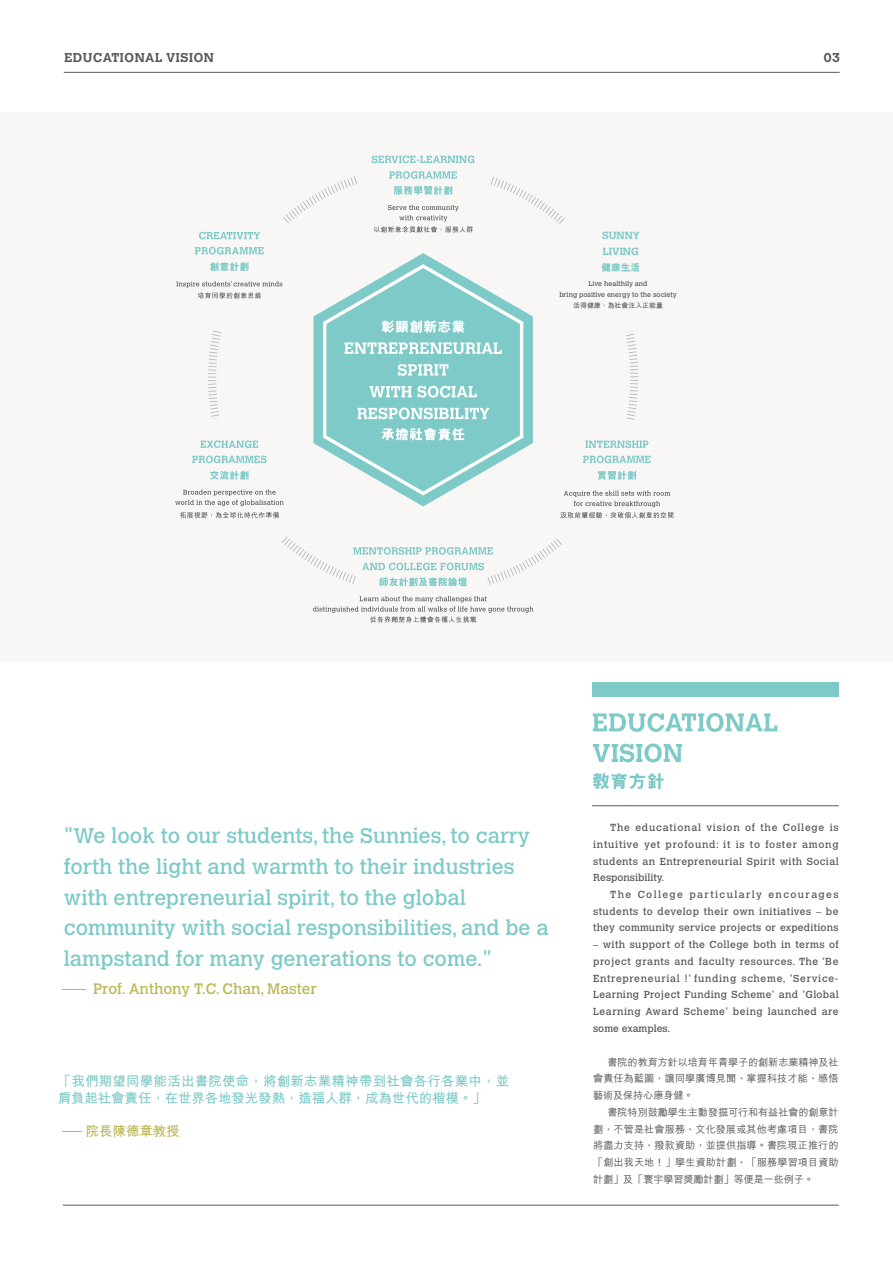
<style>
.page{position:relative;width:893px;height:1263px;background:#fff}
.page>*{position:absolute;margin:0;border:0;box-sizing:border-box;transform-origin:0 0}
.t1{font:21px/30.8px "Calvert MT Std";color:#7dcac8}
.t2{font:15px "Calvert MT Std";color:#bcb754}
.t3{font:700 13.5px/16.8px "M Hei HK";letter-spacing:.015em;color:#7dcac8}
.t4{font:700 13.5px "M Hei HK";letter-spacing:-.01em;color:#bcb754}
.t5{font:700 12.75px "Calvert MT Std";letter-spacing:.05em;color:#595757}
.t6{font:700 10.35px/15.8px "Calvert MT Std";color:#7dcac8}
.t7{font:10.2px/16.8px "Calvert";letter-spacing:.02em;color:#595757;text-align:justify}
.t8{font:500 10.2px/16.8px "M Hei HK";letter-spacing:.01em;color:#595757;text-align:justify}
.t9{font:800 9.75px "M Hei HK";color:#7dcac8}
.t10{font:6.9px/10.4px "Calvert MT Std";color:#595757;text-align:center}
.t11{font:700 6.9px "M Hei HK";color:#595757}
</style>
<div class="page">
<div style="left:0;top:112px;width:893px;height:550px;background:#f8f7f5"></div>
<svg style="left:593px;top:773px;width:71px;height:16px"></svg>
<svg style="left:593px;top:743px;width:89px;height:19px"></svg>
<svg style="left:593px;top:713px;width:184px;height:19px"></svg>
<div style="left:592px;top:682px;width:247px;height:15px;background:#7dcac8"></div>
<hr style="left:592px;top:805px;width:247px;height:1px;background:#595757">
<hr style="left:63px;top:1205px;width:776px;height:1px;background:#595757">
<svg style="left:63px;top:1131px;width:19px;height:1px"></svg>
<svg style="left:313px;top:253px;width:220px;height:253px"></svg>
<svg style="left:176px;top:281px;width:106px;height:18px"></svg>
<svg style="left:210px;top:262px;width:38px;height:9px"></svg>
<svg style="left:195px;top:247px;width:69px;height:8px"></svg>
<svg style="left:199px;top:232px;width:61px;height:7px"></svg>
<svg style="left:560px;top:491px;width:113px;height:27px"></svg>
<svg style="left:598px;top:471px;width:38px;height:9px"></svg>
<svg style="left:583px;top:455px;width:68px;height:8px"></svg>
<svg style="left:585px;top:440px;width:63px;height:8px"></svg>
<svg style="left:394px;top:186px;width:58px;height:9px"></svg>
<svg style="left:389px;top:171px;width:68px;height:8px"></svg>
<svg style="left:372px;top:156px;width:102px;height:7px"></svg>
<svg style="left:374px;top:205px;width:99px;height:28px"></svg>
<svg style="left:210px;top:471px;width:38px;height:9px"></svg>
<svg style="left:192px;top:455px;width:75px;height:8px"></svg>
<svg style="left:200px;top:440px;width:58px;height:8px"></svg>
<svg style="left:180px;top:512px;width:99px;height:6px"></svg>
<svg style="left:175px;top:489px;width:109px;height:17px"></svg>
<svg style="left:283px;top:176px;width:75px;height:47px"></svg>
<svg style="left:208px;top:330px;width:13px;height:90px"></svg>
<svg style="left:282px;top:536px;width:280px;height:87px"></svg>
<svg style="left:626px;top:331px;width:13px;height:89px"></svg>
<svg style="left:490px;top:177px;width:75px;height:48px"></svg>
<svg style="left:321px;top:262px;width:205px;height:235px"></svg>
<svg style="left:63px;top:989px;width:23px;height:1px"></svg>
<hr style="left:64px;top:72px;width:776px;height:1px;background:#595757">
<p class="t5" style="left:64px;top:49px;width:151px">EDUCATIONAL VISION</p>
<p class="t5" style="left:824px;top:49px;width:18px">03</p>
<p class="t6" style="left:602px;top:228px;width:39px">SUNNY<br>LIVING</p>
<p class="t9" style="left:601px;top:263px;width:40px">健康生活</p>
<p class="t10" style="left:559px;top:279px;width:119px">Live healthily and<br>bring positive energy to the society</p>
<p class="t11" style="left:573px;top:301px;width:91px">活得健康，為社會注入正能量</p>
<h1 class="t1" style="left:64px;top:820px;width:486px">"We look to our students, the Sunnies, to carry forth the light and warmth to their industries with entrepreneurial spirit, to the global community with social responsibilities, and be a lampstand for many generations to come."</h1>
<h2 class="t2" style="left:93px;top:980px;width:225px">Prof. Anthony T.C. Chan, Master</h2>
<h3 class="t3" style="left:58px;top:1072px;width:453px">「我們期望同學能活出書院使命，將創新志業精神帶到社會各行各業中，並肩負起社會責任，在世界各地發光發熱，造福人群，成為世代的楷模。」</h3>
<h3 class="t4" style="left:86px;top:1121px;width:95px">院長陳德章教授</h3>
<p class="t7" style="left:593px;top:819px;width:247px;text-indent:17px">The educational vision of the College is intuitive yet profound: it is to foster among students an Entrepreneurial Spirit with Social Responsibility.</p>
<p class="t7" style="left:593px;top:886px;width:247px;text-indent:17px">The College particularly encourages students to develop their own initiatives – be they community service projects or expeditions</p>
<p class="t7" style="left:593px;top:936px;width:247px">– with support of the College both in terms of project grants and faculty resources. The ‘Be Entrepreneurial !’ funding scheme, 'Service-Learning Project Funding Scheme' and 'Global Learning Award Scheme' being launched are some examples.</p>
<p class="t8" style="left:593px;top:1053px;width:247px;text-indent:14px">書院的教育方針以培育年青學子的創新志業精神及社會責任為藍圖，讓同學廣博見聞、掌握科技才能、感悟藝術及保持心康身健。</p>
<p class="t8" style="left:593px;top:1103px;width:247px;text-indent:14px">書院特別鼓勵學生主動發掘可行和有益社會的創意計劃，不管是社會服務、文化發展或其他考慮項目，書院將盡力支持，撥款資助，並提供指導。書院現正推行的「創出我天地 ! 」學生資助計劃、「服務學習項目資助計劃」及「寰宇學習獎勵計劃」等便是一些例子。</p>
</div>
